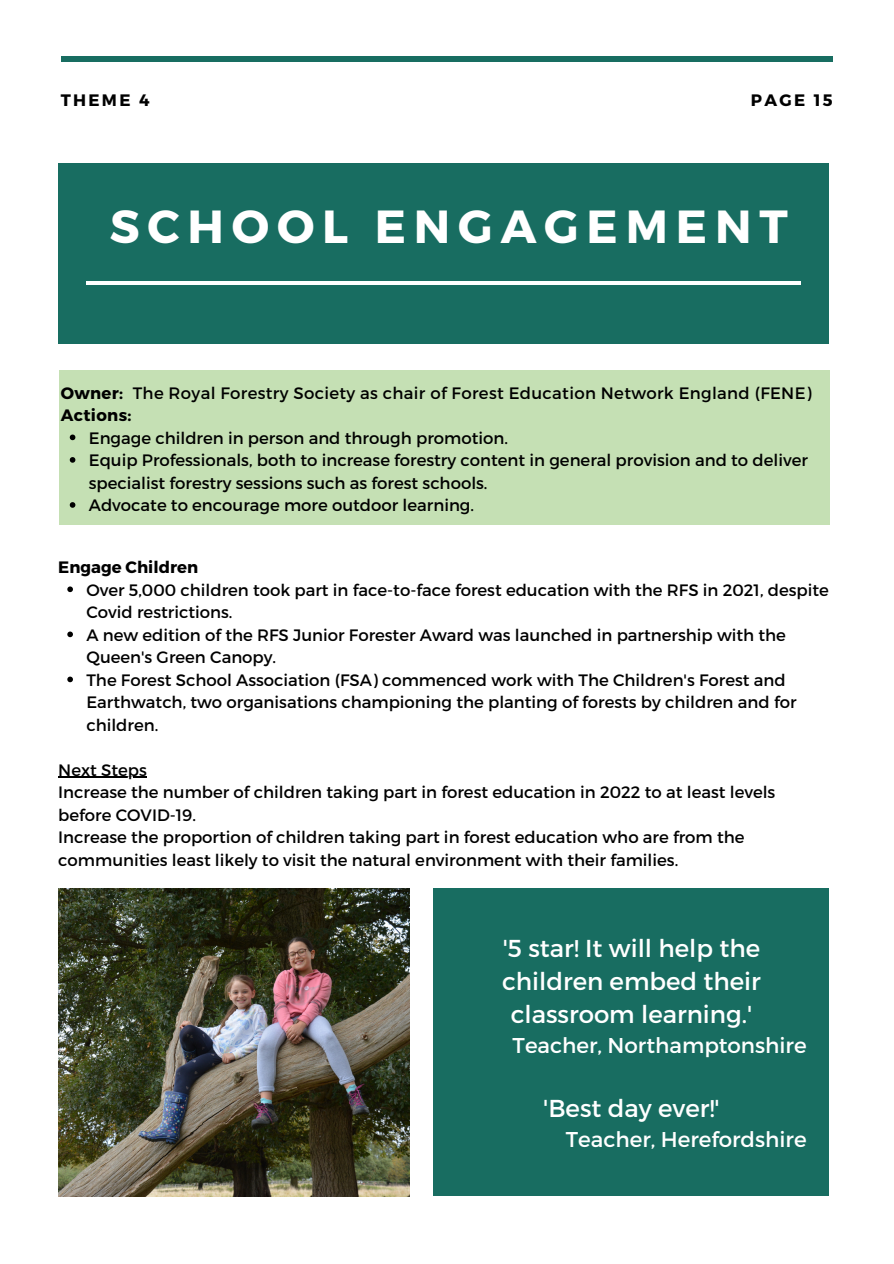
<style>
.page{position:relative;width:894px;height:1264px;background:#fff}
.page>*{position:absolute;margin:0;border:0;box-sizing:border-box;transform-origin:0 0}
.t1{font:700 46.35px "Montserrat";letter-spacing:.17em;color:#fff}
.t2{font:24.45px/33.3px "Montserrat";color:#fff;text-align:center}
.t3{font:21.45px "Montserrat";color:#fff}
.t4{font:16.5px/22.5px "Montserrat";color:#000}
.t5{font:16.5px "Montserrat";letter-spacing:.02em;color:#000}
.t6{font:700 16.5px "Montserrat";letter-spacing:.02em;color:#000}
.t7{font:700 16.5px "Montserrat";color:#000}
.s1{font-weight:700}
</style>
<div class="page">
<div style="left:59px;top:163px;width:769px;height:180px;background:#186d61"></div>
<hr style="left:87px;top:281px;width:713px;height:3px;background:#fff">
<hr style="left:61px;top:57px;width:771px;height:4px;background:#186d61">
<div style="left:59px;top:370px;width:770px;height:154px;background:#c5e0b4"></div>
<svg style="left:70px;top:434px;width:5px;height:6px"></svg>
<svg style="left:70px;top:457px;width:5px;height:5px"></svg>
<svg style="left:70px;top:502px;width:5px;height:6px"></svg>
<img style="left:59px;top:888px;width:350px;height:308px">
<div style="left:433px;top:888px;width:396px;height:308px;background:#186d61"></div>
<svg style="left:67px;top:586px;width:6px;height:6px"></svg>
<svg style="left:67px;top:631px;width:6px;height:6px"></svg>
<svg style="left:67px;top:676px;width:6px;height:6px"></svg>
<hr style="left:58px;top:776px;width:89px;height:2px;background:#000">
<p class="t6" style="left:61px;top:89px;width:90px">THEME 4</p>
<p class="t6" style="left:750px;top:89px;width:83px">PAGE 15</p>
<p class="t1" style="left:110px;top:196px;width:679px">SCHOOL ENGAGEMENT</p>
<p class="t5" style="left:61px;top:382px;width:752px"><span class="s1">Owner:</span> The Royal Forestry Society as chair of Forest Education Network England (FENE)</p>
<p class="t6" style="left:61px;top:404px;width:72px">Actions:</p>
<p class="t4" style="left:89px;top:425px;width:420px">Engage children in person and through promotion.</p>
<p class="t4" style="left:89px;top:448px;width:720px">Equip Professionals, both to increase forestry content in general provision and to deliver specialist forestry sessions such as forest schools.</p>
<p class="t4" style="left:89px;top:493px;width:386px">Advocate to encourage more outdoor learning.</p>
<p class="t7" style="left:58px;top:556px;width:141px">Engage Children</p>
<p class="t4" style="left:86px;top:577px;width:743px">Over 5,000 children took part in face-to-face forest education with the RFS in 2021, despite<br>Covid restrictions.</p>
<p class="t4" style="left:86px;top:622px;width:701px">A new edition of the RFS Junior Forester Award was launched in partnership with the<br>Queen's Green Canopy.</p>
<p class="t4" style="left:86px;top:667px;width:711px">The Forest School Association (FSA) commenced work with The Children's Forest and<br>Earthwatch, two organisations championing the planting of forests by children and for children.</p>
<p class="t4" style="left:58px;top:757px;width:90px">Next Steps</p>
<p class="t4" style="left:58px;top:780px;width:718px">Increase the number of children taking part in forest education in 2022 to at least levels before COVID-19.</p>
<p class="t4" style="left:58px;top:825px;width:687px">Increase the proportion of children taking part in forest education who are from the communities least likely to visit the natural environment with their families.</p>
<p class="t2" style="left:502px;top:930px;width:260px">'5 star! It will help the children embed their classroom learning.'</p>
<p class="t3" style="left:512px;top:1031px;width:295px">Teacher, Northamptonshire</p>
<p class="t2" style="left:543px;top:1090px;width:178px">'Best day ever!'</p>
<p class="t3" style="left:565px;top:1125px;width:242px">Teacher, Herefordshire</p>
</div>
